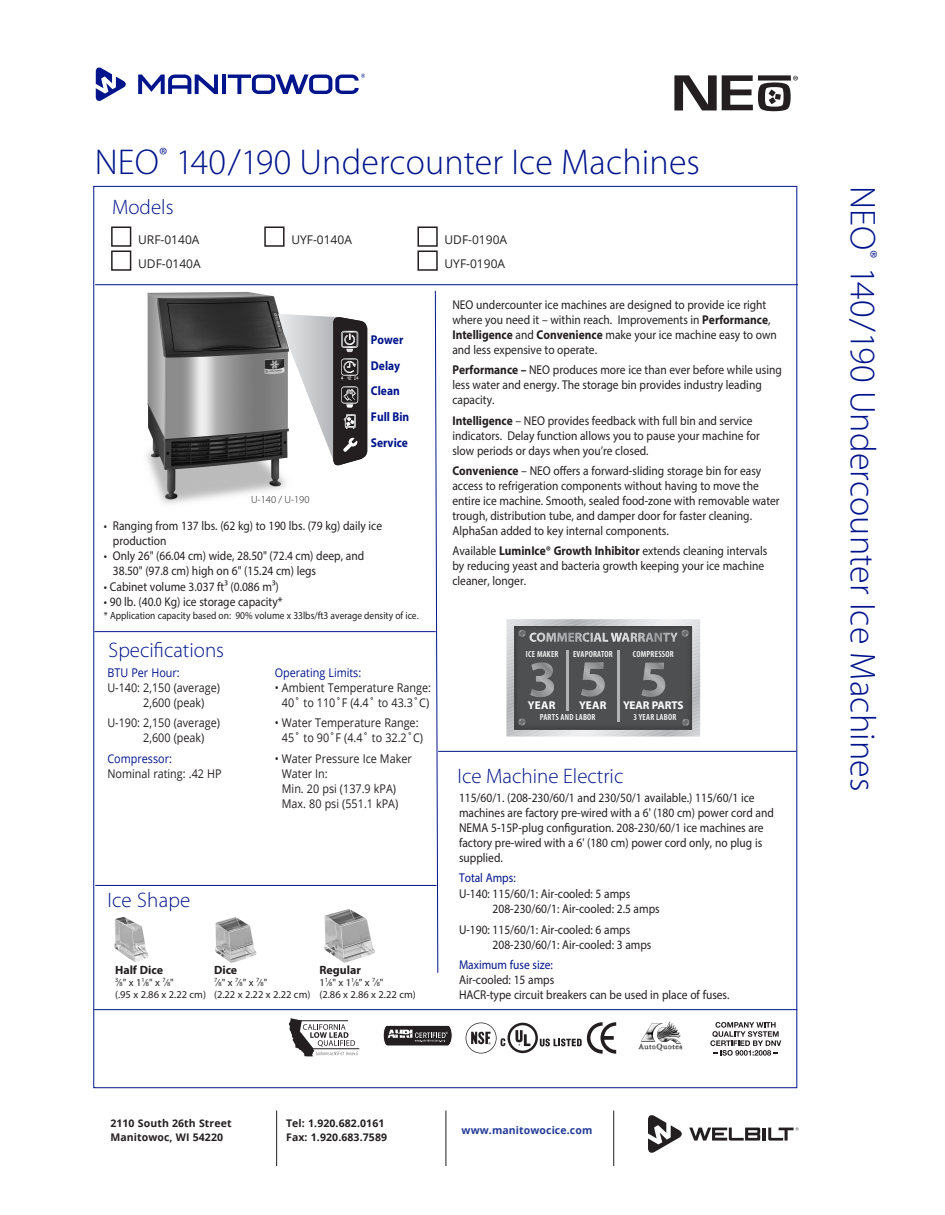
<style>
.page{position:relative;width:945px;height:1215px;background:#fff}
.page>*{position:absolute;margin:0;border:0;box-sizing:border-box;transform-origin:0 0}
.t1{font:300 36px "Myriad Pro";letter-spacing:.005em;color:#00148b}
.t2{font:300 21px "Myriad Pro";color:#00148b}
.t3{font:12.75px/15px "Myriad Pro";color:#231f20;scale:.9 1}
.t4{font:700 12.75px/25.8px "Myriad Pro";color:#00148b;scale:.9 1}
.t5{font:12.75px "Myriad Pro";color:#00148b;scale:.9 1}
.t6{font:12px/15px "Open Sans";color:#231f20;scale:.9 1}
.t7{font:12px/24px "Open Sans";color:#231f20}
.t8{font:12px "Open Sans";color:#00148b;scale:.9 1}
.t9{font:700 12px "Myriad Pro";color:#231f20}
.t10{font:700 11.25px "Myriad Pro";letter-spacing:-.005em;color:#fff}
.t11{font:10.5px/12px "Myriad Pro";color:#231f20}
.t12{font:700 10.5px/13.5px "Open Sans";letter-spacing:.01em;color:#231f20}
.t13{font:10.5px "Myriad Pro";color:#231f20;scale:.9 1}
.t14{font:700 10.5px "Open Sans";letter-spacing:.01em;color:#233b96}
.t15{font:300 10.5px "Myriad Pro";color:#231f20}
.t16{font:600 condensed 8.85px "Myriad Pro";letter-spacing:.025em;color:#fff}
.s1{font-size:6.3px}
.s2{font-weight:700}
</style>
<div class="page">
<svg style="left:96px;top:68px;width:30px;height:33px"></svg>
<svg style="left:138px;top:75px;width:80px;height:19px"></svg>
<hr style="left:222px;top:75px;width:4px;height:19px;background:#00148b">
<svg style="left:228px;top:74px;width:137px;height:20px"></svg>
<svg style="left:689px;top:1127px;width:109px;height:14px"></svg>
<svg style="left:648px;top:1115px;width:34px;height:38px"></svg>
<hr style="left:95px;top:284px;width:703px;height:1px;background:#00148b">
<hr style="left:94px;top:631px;width:342px;height:1px;background:#00148b">
<hr style="left:276px;top:1110px;width:1px;height:56px;background:#231f20">
<hr style="left:446px;top:1110px;width:1px;height:56px;background:#231f20">
<hr style="left:613px;top:1110px;width:1px;height:56px;background:#231f20">
<img style="left:215px;top:917px;width:41px;height:46px">
<img style="left:114px;top:917px;width:34px;height:45px">
<svg style="left:435px;top:290px;width:4px;height:683px"></svg>
<div style="left:111px;top:226px;width:20px;height:21px;border:2px solid #231f20"></div>
<div style="left:111px;top:250px;width:20px;height:21px;border:2px solid #231f20"></div>
<div style="left:264px;top:226px;width:21px;height:21px;border:2px solid #231f20"></div>
<div style="left:417px;top:226px;width:21px;height:21px;border:2px solid #231f20"></div>
<div style="left:417px;top:250px;width:21px;height:21px;border:2px solid #231f20"></div>
<hr style="left:438px;top:751px;width:358px;height:1px;background:#00148b">
<img style="left:324px;top:909px;width:51px;height:54px">
<hr style="left:95px;top:885px;width:342px;height:1px;background:#00148b">
<svg style="left:507px;top:619px;width:193px;height:117px;background:#6f7071"></svg>
<svg style="left:674px;top:75px;width:124px;height:36px"></svg>
<img style="left:147px;top:291px;width:139px;height:213px">
<svg style="left:278px;top:314px;width:89px;height:153px"></svg>
<hr style="left:94px;top:1009px;width:703px;height:1px;background:#00148b">
<hr style="left:311px;top:1048px;width:48px;height:1px;background:#231f20">
<svg style="left:289px;top:1018px;width:69px;height:39px"></svg>
<svg style="left:383px;top:1025px;width:70px;height:21px"></svg>
<svg style="left:466px;top:1022px;width:150px;height:32px"></svg>
<img style="left:638px;top:1021px;width:45px;height:30px">
<svg style="left:710px;top:1022px;width:71px;height:34px"></svg>
<h1 class="t1" style="left:95px;top:140px;width:607px">NEO<sup>®</sup> 140/190 Undercounter Ice Machines</h1>
<h2 class="t2" style="left:112px;top:194px;width:63px">Models</h2>
<p class="t7" style="left:138px;top:227px;width:64px">URF-0140A<br>UDF-0140A</p>
<p class="t7" style="left:291px;top:227px;width:62px">UYF-0140A</p>
<p class="t7" style="left:445px;top:227px;width:64px">UDF-0190A<br>UYF-0190A</p>
<p class="t15" style="left:251px;top:493px;width:60px">U-140 / U-190</p>
<p class="t4" style="left:371px;top:326px;width:44px">Power<br>Delay<br>Clean<br>Full Bin<br>Service</p>
<p class="t3" style="left:113px;top:517px;width:301px;text-indent:-9px">• Ranging from 137 lbs. (62 kg) to 190 lbs. (79 kg) daily ice production</p>
<p class="t3" style="left:113px;top:548px;width:281px;text-indent:-9px">• Only 26" (66.04 cm) wide, 28.50" (72.4 cm) deep, and<br>38.50" (97.8 cm) high on 6" (15.24 cm) legs</p>
<p class="t3" style="left:104px;top:579px;width:196px">• Cabinet volume 3.037 ft³ (0.086 m³)</p>
<p class="t3" style="left:104px;top:594px;width:200px">• 90 lb. (40.0 Kg) ice storage capacity*</p>
<p class="t13" style="left:104px;top:609px;width:351px">* Application capacity based on: 90% volume x 33lbs/ft3 average density of ice.</p>
<h2 class="t2" style="left:109px;top:637px;width:117px">Specifications</h2>
<p class="t8" style="left:107px;top:664px;width:82px">BTU Per Hour:</p>
<p class="t6" style="left:143px;top:680px;width:87px;text-indent:-36px">U-140: 2,150 (average)<br>2,600 (peak)</p>
<p class="t6" style="left:143px;top:715px;width:87px;text-indent:-36px">U-190: 2,150 (average)<br>2,600 (peak)</p>
<p class="t8" style="left:107px;top:750px;width:73px">Compressor:</p>
<p class="t6" style="left:107px;top:765px;width:128px">Nominal rating: .42 HP</p>
<h2 class="t2" style="left:107px;top:888px;width:85px">Ice Shape</h2>
<p class="t8" style="left:275px;top:664px;width:98px">Operating Limits:</p>
<p class="t6" style="left:275px;top:680px;width:175px;text-align:center">• Ambient Temperature Range:<br>40˚ to 110˚F (4.4˚ to 43.3˚C)</p>
<p class="t6" style="left:275px;top:715px;width:166px;text-align:center">• Water Temperature Range:<br>45˚ to 90˚F (4.4˚ to 32.2˚C)</p>
<p class="t6" style="left:282px;top:750px;width:146px;text-indent:-7px">• Water Pressure Ice Maker<br>Water In:<br>Min. 20 psi (137.9 kPA)<br>Max. 80 psi (551.1 kPA)</p>
<p class="t9" style="left:115px;top:962px;width:49px">Half Dice</p>
<p class="t11" style="left:115px;top:976px;width:92px"><sup>3</sup>⁄<span class="s1">8</span>" x 1<sup>1</sup>⁄<span class="s1">8</span>" x <sup>7</sup>⁄<span class="s1">8</span>"<br>(.95 x 2.86 x 2.22 cm)</p>
<p class="t9" style="left:214px;top:962px;width:25px">Dice</p>
<p class="t11" style="left:214px;top:976px;width:98px"><sup>7</sup>⁄<span class="s1">8</span>" x <sup>7</sup>⁄<span class="s1">8</span>" x <sup>7</sup>⁄<span class="s1">8</span>"<br>(2.22 x 2.22 x 2.22 cm)</p>
<p class="t9" style="left:319px;top:962px;width:43px">Regular</p>
<p class="t11" style="left:319px;top:976px;width:98px">1<sup>1</sup>⁄<span class="s1">8</span>" x 1<sup>1</sup>⁄<span class="s1">8</span>" x <sup>7</sup>⁄<span class="s1">8</span>"<br>(2.86 x 2.86 x 2.22 cm)</p>
<p class="t3" style="left:452px;top:297px;width:362px">NEO undercounter ice machines are designed to provide ice right where you need it – within reach. Improvements in <span class="s2">Performance</span>, <span class="s2">Intelligence</span> and <span class="s2">Convenience</span> make your ice machine easy to own and less expensive to operate.</p>
<p class="t3" style="left:452px;top:362px;width:368px"><span class="s2">Performance –</span> NEO produces more ice than ever before while using less water and energy. The storage bin provides industry leading capacity.</p>
<p class="t3" style="left:452px;top:413px;width:343px"><span class="s2">Intelligence</span> – NEO provides feedback with full bin and service indicators. Delay function allows you to pause your machine for slow periods or days when you’re closed.</p>
<p class="t3" style="left:452px;top:463px;width:365px"><span class="s2">Convenience</span> – NEO offers a forward-sliding storage bin for easy access to refrigeration components without having to move the entire ice machine. Smooth, sealed food-zone with removable water trough, distribution tube, and damper door for faster cleaning.<br>AlphaSan added to key internal components.</p>
<p class="t3" style="left:452px;top:543px;width:351px">Available <span class="s2">LuminIce® Growth Inhibitor</span> extends cleaning intervals by reducing yeast and bacteria growth keeping your ice machine cleaner, longer.</p>
<p class="t16" style="left:526px;top:648px;width:34px">ICE MAKER</p>
<p class="t16" style="left:573px;top:648px;width:41px">EVAPORATOR</p>
<p class="t16" style="left:633px;top:648px;width:42px">COMPRESSOR</p>
<p class="t10" style="left:528px;top:698px;width:29px">YEAR</p>
<p class="t10" style="left:579px;top:698px;width:29px">YEAR</p>
<p class="t16" style="left:540px;top:712px;width:57px">PARTS AND LABOR</p>
<p class="t10" style="left:623px;top:698px;width:62px">YEAR PARTS</p>
<p class="t16" style="left:634px;top:712px;width:44px">3 YEAR LABOR</p>
<h2 class="t2" style="left:458px;top:763px;width:167px">Ice Machine Electric</h2>
<p class="t3" style="left:459px;top:790px;width:351px">115/60/1. (208-230/60/1 and 230/50/1 available.) 115/60/1 ice machines are factory pre-wired with a 6' (180 cm) power cord and NEMA 5‑15P-plug configuration. 208-230/60/1 ice machines are factory pre-wired with a 6' (180 cm) power cord only, no plug is supplied.</p>
<p class="t5" style="left:459px;top:870px;width:65px">Total Amps:</p>
<p class="t3" style="left:493px;top:885px;width:187px;text-indent:-34px">U-140: 115/60/1: Air-cooled: 5 amps<br>208-230/60/1: Air-cooled: 2.5 amps</p>
<p class="t3" style="left:493px;top:921px;width:178px;text-indent:-34px">U-190: 115/60/1: Air-cooled: 6 amps<br>208-230/60/1: Air-cooled: 3 amps</p>
<p class="t5" style="left:459px;top:957px;width:106px">Maximum fuse size:</p>
<p class="t3" style="left:459px;top:972px;width:302px">Air-cooled: 15 amps<br>HACR-type circuit breakers can be used in place of fuses.</p>
<p class="t12" style="left:110px;top:1116px;width:123px">2110 South 26th Street<br>Manitowoc, WI 54220</p>
<p class="t12" style="left:286px;top:1116px;width:102px">Tel: 1.920.682.0161<br>Fax: 1.920.683.7589</p>
<p class="t14" style="left:462px;top:1123px;width:132px">www.manitowocice.com</p>
<h1 class="t1" style="left:884px;top:186px;width:607px;rotate:90deg">NEO<sup>®</sup> 140/190 Undercounter Ice Machines</h1>
</div>
